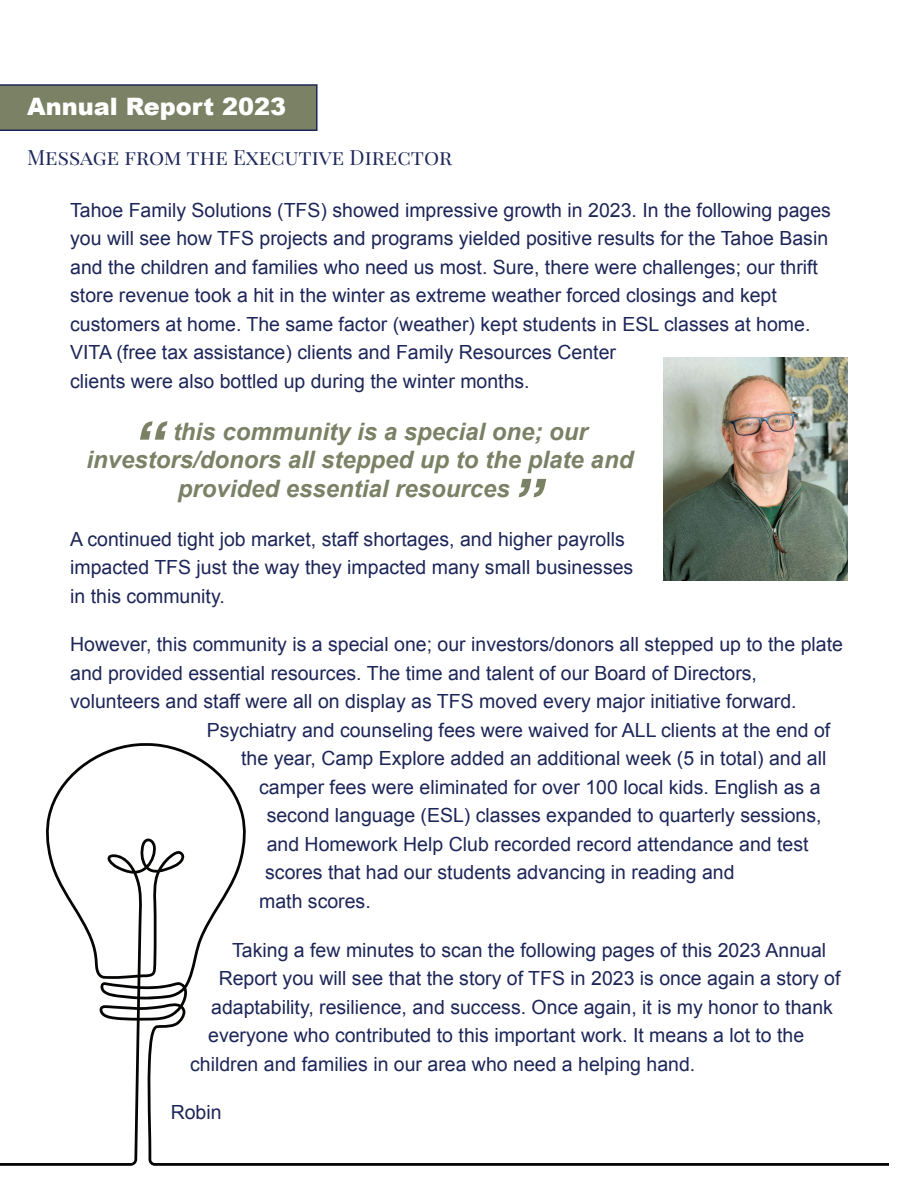
<style>
.page{position:relative;width:918px;height:1188px;background:#fff}
.page>*{position:absolute;margin:0;border:0;box-sizing:border-box;transform-origin:0 0}
.TFS_AR_Body_Copy{font:italic 700 63px "Arial";color:#7a8165}
.TFS_AR_Body_Copy-2{font:italic 700 24px "Arial";color:#7a8165}
.t1{font:900 24px "Arial";color:#fff}
.t2{font:21px "Playfair Display SC";color:#1d2658}
.TFS_AR_Body_Copy-3{font:19.5px/28.5px "Arial";color:#1d2658}
</style>
<div class="page">
<svg style="left:0;top:743px;width:888px;height:423px"></svg>
<img style="left:663px;top:357px;width:185px;height:223px">
<svg style="left:0;top:84px;width:318px;height:47px;background:#747b64"></svg>
<p class="t1" style="left:27px;top:89px;width:261px">Annual Report 2023</p>
<p class="t2" style="left:27px;top:144px;width:427px">Message from the Executive Director</p>
<p class="TFS_AR_Body_Copy-3" style="left:70px;top:196px;width:762px">Tahoe Family Solutions (TFS) showed impressive growth in 2023. In the following pages you will see how TFS projects and programs yielded positive results for the Tahoe Basin and the children and families who need us most. Sure, there were challenges; our thrift store revenue took a hit in the winter as extreme weather forced closings and kept customers at home. The same factor (weather) kept students in ESL classes at home.<br>VITA (free tax assistance) clients and Family Resources Center<br>clients were also bottled up during the winter months.</p>
<p class="TFS_AR_Body_Copy" style="left:132px;top:404px;width:33px">“</p>
<p class="TFS_AR_Body_Copy-2" style="left:173px;top:416px;width:416px">this community is a special one; our</p>
<p class="TFS_AR_Body_Copy-2" style="left:87px;top:444px;width:548px">investors/donors all stepped up to the plate and</p>
<p class="TFS_AR_Body_Copy-2" style="left:178px;top:473px;width:334px">provided essential resources</p>
<p class="TFS_AR_Body_Copy" style="left:511px;top:461px;width:33px">”</p>
<p class="TFS_AR_Body_Copy-3" style="left:70px;top:525px;width:565px">A continued tight job market, staff shortages, and higher payrolls impacted TFS just the way they impacted many small businesses in this community.</p>
<p class="TFS_AR_Body_Copy-3" style="left:70px;top:631px;width:774px">However, this community is a special one; our investors/donors all stepped up to the plate</p>
<p class="TFS_AR_Body_Copy-3" style="left:70px;top:659px;width:688px">and provided essential resources. The time and talent of our Board of Directors,</p>
<p class="TFS_AR_Body_Copy-3" style="left:70px;top:688px;width:728px">volunteers and staff were all on display as TFS moved every major initiative forward.</p>
<p class="TFS_AR_Body_Copy-3" style="left:207px;top:716px;width:625px">Psychiatry and counseling fees were waived for ALL clients at the end of</p>
<p class="TFS_AR_Body_Copy-3" style="left:241px;top:745px;width:587px">the year, Camp Explore added an additional week (5 in total) and all</p>
<p class="TFS_AR_Body_Copy-3" style="left:259px;top:773px;width:563px">camper fees were eliminated for over 100 local kids. English as a</p>
<p class="TFS_AR_Body_Copy-3" style="left:267px;top:802px;width:556px">second language (ESL) classes expanded to quarterly sessions,</p>
<p class="TFS_AR_Body_Copy-3" style="left:267px;top:830px;width:543px">and Homework Help Club recorded record attendance and test</p>
<p class="TFS_AR_Body_Copy-3" style="left:265px;top:859px;width:471px">scores that had our students advancing in reading and</p>
<p class="TFS_AR_Body_Copy-3" style="left:259px;top:887px;width:113px">math scores.</p>
<p class="TFS_AR_Body_Copy-3" style="left:232px;top:936px;width:596px">Taking a few minutes to scan the following pages of this 2023 Annual</p>
<p class="TFS_AR_Body_Copy-3" style="left:219px;top:964px;width:623px">Report you will see that the story of TFS in 2023 is once again a story of</p>
<p class="TFS_AR_Body_Copy-3" style="left:211px;top:993px;width:623px">adaptability, resilience, and success. Once again, it is my honor to thank</p>
<p class="TFS_AR_Body_Copy-3" style="left:208px;top:1021px;width:598px">everyone who contributed to this important work. It means a lot to the</p>
<p class="TFS_AR_Body_Copy-3" style="left:190px;top:1050px;width:507px">children and families in our area who need a helping hand.</p>
<p class="TFS_AR_Body_Copy-3" style="left:171px;top:1099px;width:52px">Robin</p>
</div>
